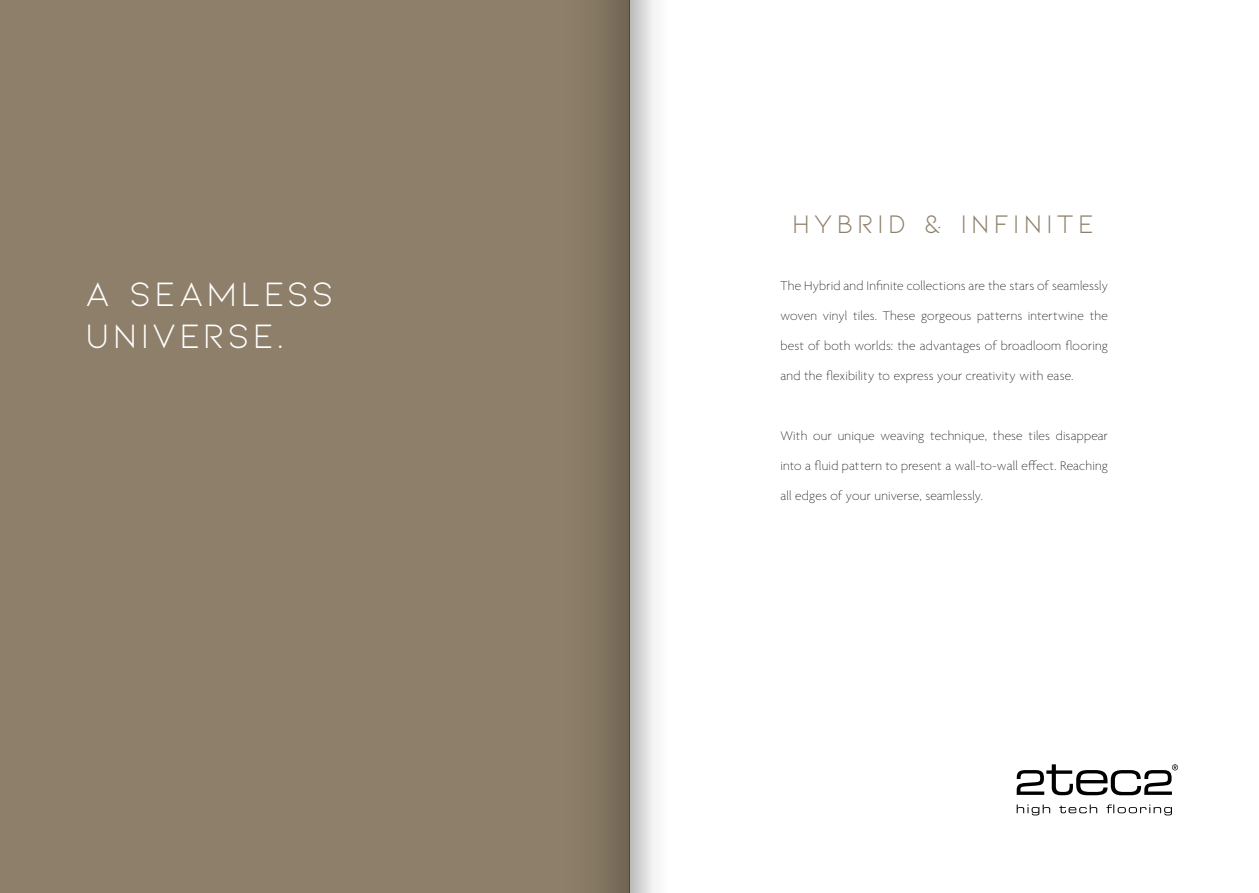
<style>
.page{position:relative;width:1259px;height:893px;background:#fff}
.page>*{position:absolute;margin:0;border:0;box-sizing:border-box;transform-origin:0 0}
.t1{font:36px/42px "Kiona";letter-spacing:.075em;color:#fff}
.t2{font:27px "Kiona";letter-spacing:.145em;color:#8d7f69}
.t3{font:100 13.5px "Agenda";letter-spacing:.015em;color:#000}
</style>
<div class="page">
<svg style="left:1016px;top:804px;width:34px;height:11px"></svg>
<svg style="left:1059px;top:804px;width:38px;height:9px"></svg>
<svg style="left:1106px;top:804px;width:66px;height:11px"></svg>
<svg style="left:1016px;top:764px;width:162px;height:31px"></svg>
<div style="left:0;top:0;width:629px;height:893px;background:#8d7f69"></div>
<div style="left:629px;top:0;width:39px;height:893px;background:#f7f7f7"></div>
<svg style="left:629px;top:0;width:21px;height:893px"></svg>
<div style="left:566px;top:0;width:63px;height:893px;background:#887b65"></div>
<div style="left:598px;top:0;width:31px;height:893px;background:#796d5a"></div>
<h1 class="t1" style="left:85px;top:272px;width:250px">A SEAMLESS<br>UNIVERSE.</h1>
<h2 class="t2" style="left:792px;top:208px;width:304px">HYBRID &amp; INFINITE</h2>
<p class="t3" style="left:780px;top:279px;width:329px">The Hybrid and Infinite collections are the stars of seamlessly</p>
<p class="t3" style="left:780px;top:309px;width:329px">woven vinyl tiles. These gorgeous patterns intertwine the</p>
<p class="t3" style="left:780px;top:339px;width:329px">best of both worlds: the advantages of broadloom flooring</p>
<p class="t3" style="left:780px;top:369px;width:295px">and the flexibility to express your creativity with ease.</p>
<p class="t3" style="left:780px;top:429px;width:329px">With our unique weaving technique, these tiles disappear</p>
<p class="t3" style="left:780px;top:459px;width:329px">into a fluid pattern to present a wall-to-wall effect. Reaching</p>
<p class="t3" style="left:780px;top:489px;width:204px">all edges of your universe, seamlessly.</p>
</div>
